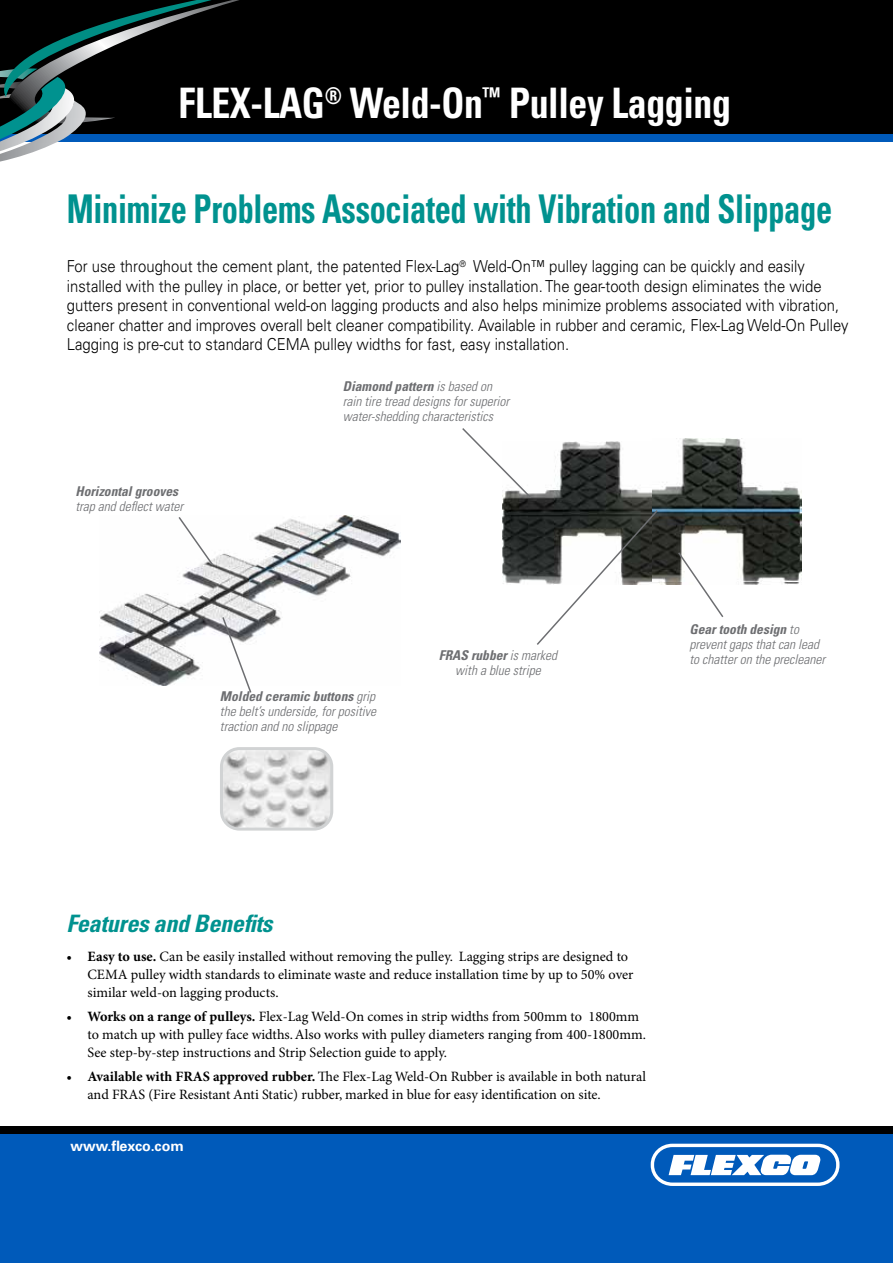
<style>
.page{position:relative;width:893px;height:1263px;background:#fff}
.page>*{position:absolute;margin:0;border:0;box-sizing:border-box;transform-origin:0 0}
.t1{font:700 condensed 42px "Univers LT Std";letter-spacing:-.01em;color:#fff;scale:.9 1}
.t2{font:700 condensed 39.6px "Univers LT Std";letter-spacing:-.01em;color:#00928f;scale:.82 1}
.t3{font:italic 700 condensed 24px "Univers LT Std";letter-spacing:-.01em;color:#00928f}
.t4{font:300 16.5px/19.5px "Univers LT Std";color:#000;scale:.9 1}
.t5{font:14.25px/18px "Minion Pro";color:#000}
.t6{font:700 14.25px "Univers LT Std";color:#fff}
.t7{font:italic 300 condensed 13.5px/15px "Univers LT Std";color:#6d6e71}
.t8{font:italic 700 condensed 13.5px "Univers LT Std";color:#6d6e71}
.s1{font-weight:700}
</style>
<div class="page">
<div style="left:0;top:1134px;width:893px;height:129px;background:#005aba"></div>
<div style="left:0;top:1127px;width:893px;height:7px;background:#000"></div>
<svg style="left:651px;top:1144px;width:188px;height:42px"></svg>
<div style="left:0;top:0;width:893px;height:136px;background:#000"></div>
<div style="left:0;top:135px;width:893px;height:7px;background:#005aba"></div>
<svg style="left:0;top:0;width:280px;height:162px"></svg>
<img style="left:502px;top:442px;width:297px;height:142px">
<img style="left:652px;top:439px;width:150px;height:142px">
<img style="left:100px;top:553px;width:150px;height:133px">
<img style="left:250px;top:516px;width:150px;height:121px">
<svg style="left:462px;top:428px;width:71px;height:72px"></svg>
<svg style="left:677px;top:551px;width:48px;height:66px"></svg>
<img style="left:224px;top:751px;width:108px;height:78px">
<div style="left:220px;top:747px;width:113px;height:83px;border:3px solid #d1d3d4;border-radius:18px"></div>
<svg style="left:177px;top:517px;width:38px;height:50px"></svg>
<svg style="left:221px;top:615px;width:32px;height:78px"></svg>
<svg style="left:535px;top:508px;width:124px;height:137px"></svg>
<h1 class="t1" style="left:179px;top:77px;width:615px">FLEX-LAG<sup>®</sup> Weld-On<sup>™</sup> Pulley Lagging</h1>
<h2 class="t2" style="left:67px;top:184px;width:935px">Minimize Problems Associated with Vibration and Slippage</h2>
<p class="t4" style="left:67px;top:257px;width:870px">For use throughout the cement plant, the patented Flex-Lag<sup>®</sup> Weld-On™ pulley lagging can be quickly and easily installed with the pulley in place, or better yet, prior to pulley installation. The gear-tooth design eliminates the wide gutters present in conventional weld-on lagging products and also helps minimize problems associated with vibration, cleaner chatter and improves overall belt cleaner compatibility. Available in rubber and ceramic, Flex-Lag Weld-On Pulley Lagging is pre-cut to standard CEMA pulley widths for fast, easy installation.</p>
<p class="t8" style="left:75px;top:483px;width:104px">Horizontal grooves</p>
<p class="t7" style="left:75px;top:499px;width:109px">trap and deflect water</p>
<p class="t7" style="left:343px;top:379px;width:168px"><span class="s1">Diamond pattern</span> is based on rain tire tread designs for superior water-shedding characteristics</p>
<p class="t7" style="left:220px;top:689px;width:158px;text-align:justify"><span class="s1">Molded ceramic buttons</span> grip the belt’s underside, for positive traction and no slippage</p>
<p class="t7" style="left:439px;top:648px;width:120px;text-align:center"><span class="s1">FRAS rubber</span> is marked with a blue stripe</p>
<p class="t7" style="left:689px;top:622px;width:137px"><span class="s1">Gear tooth design</span> to prevent gaps that can lead to chatter on the precleaner</p>
<h3 class="t3" style="left:66px;top:908px;width:208px">Features and Benefits</h3>
<p class="t5" style="left:87px;top:947px;width:547px;text-indent:-21px">• <span class="s1">Easy to use.</span> Can be easily installed without removing the pulley. Lagging strips are designed to<br>CEMA pulley width standards to eliminate waste and reduce installation time by up to 50% over similar weld-on lagging products.</p>
<p class="t5" style="left:87px;top:1007px;width:560px;text-indent:-21px">• <span class="s1">Works on a range of pulleys.</span> Flex-Lag Weld-On comes in strip widths from 500mm to 1800mm to match up with pulley face widths. Also works with pulley diameters ranging from 400-1800mm.<br>See step-by-step instructions and Strip Selection guide to apply.</p>
<p class="t5" style="left:87px;top:1067px;width:560px;text-indent:-21px">• <span class="s1">Available with FRAS approved rubber.</span> The Flex-Lag Weld-On Rubber is available in both natural and FRAS (Fire Resistant Anti Static) rubber, marked in blue for easy identification on site.</p>
<p class="t6" style="left:71px;top:1137px;width:115px">www.flexco.com</p>
</div>
